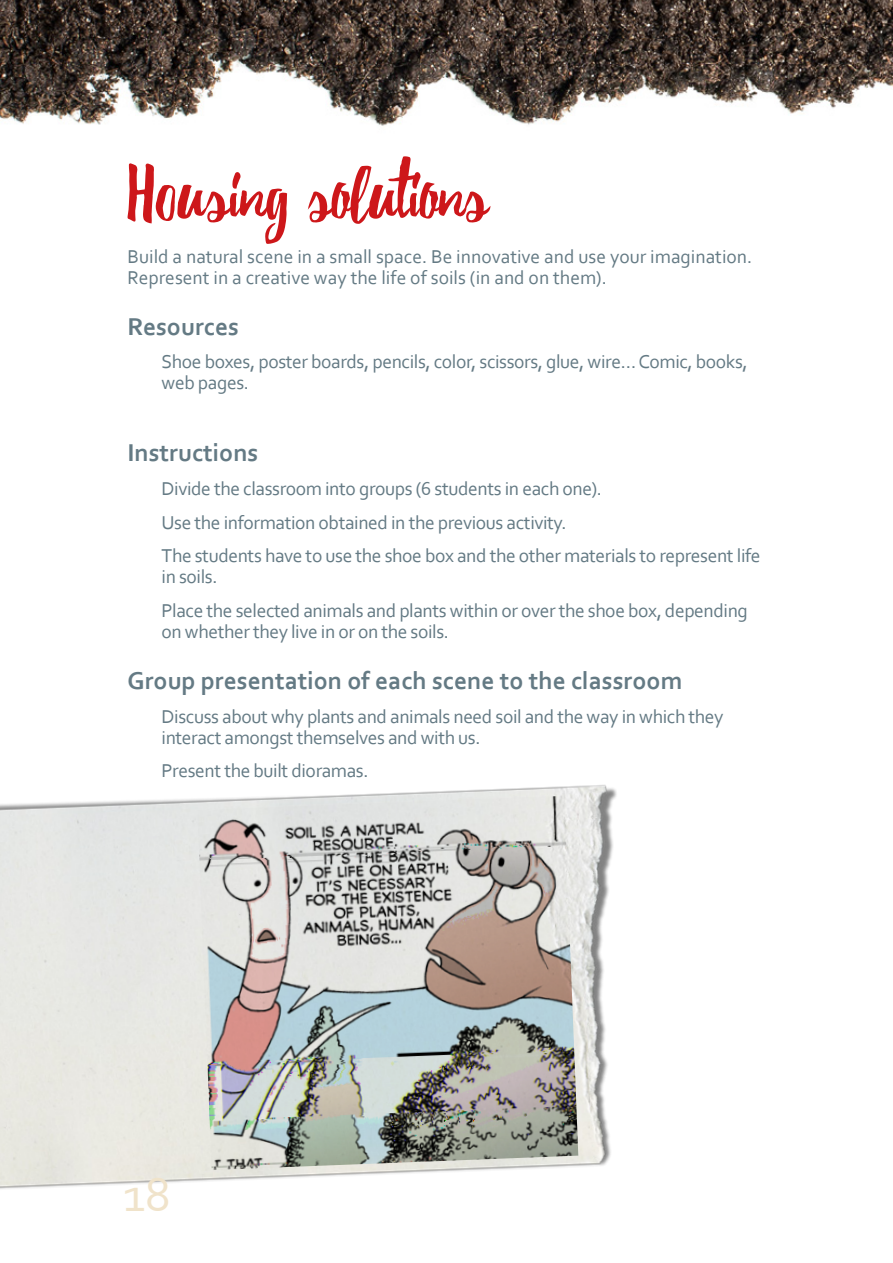
<style>
.page{position:relative;width:893px;height:1263px;background:#fff}
.page>*{position:absolute;margin:0;border:0;box-sizing:border-box;transform-origin:0 0}
.t1{font:78px "Beacon";color:#cd171a}
.t2{font:49.5px "Corbel";color:#f0e3ca}
.t3{font:700 25.5px "Corbel";color:#647a84}
.t4{font:19.5px/33.8px "Corbel";letter-spacing:-.02em;color:#647a84}
.t5{font:19.5px/21px "Corbel";color:#647a84}
</style>
<div class="page">
<img style="left:0;top:0;width:893px;height:126px">
<img style="left:0;top:785px;width:617px;height:404px">
<img style="left:197px;top:796px;width:381px;height:374px">
<h1 class="t1" style="left:128px;top:146px;width:362px">H0using solutions</h1>
<p class="t5" style="left:128px;top:245px;width:626px">Build a natural scene in a small space. Be innovative and use your imagination.<br>Represent in a creative way the life of soils (in and on them).</p>
<h3 class="t3" style="left:128px;top:310px;width:113px">Resources</h3>
<p class="t4" style="left:162px;top:351px;width:588px;line-height:21px">Shoe boxes, poster boards, pencils, color, scissors, glue, wire… Comic, books, web pages.</p>
<h3 class="t3" style="left:128px;top:437px;width:132px">Instructions</h3>
<p class="t4" style="left:162px;top:471px;width:601px">Divide the classroom into groups (6 students in each one).<br>Use the information obtained in the previous activity.<br>The students have to use the shoe box and the other materials to represent life</p>
<p class="t4" style="left:162px;top:560px;width:588px">in soils.<br>Place the selected animals and plants within or over the shoe box, depending</p>
<p class="t4" style="left:162px;top:614px;width:289px">on whether they live in or on the soils.</p>
<h3 class="t3" style="left:128px;top:665px;width:556px">Group presentation of each scene to the classroom</h3>
<p class="t4" style="left:162px;top:705px;width:563px;line-height:21px">Discuss about why plants and animals need soil and the way in which they interact amongst themselves and with us.</p>
<p class="t4" style="left:162px;top:754px;width:208px">Present the built dioramas.</p>
<h2 class="t2" style="left:123px;top:1163px;width:49px">18</h2>
</div>
